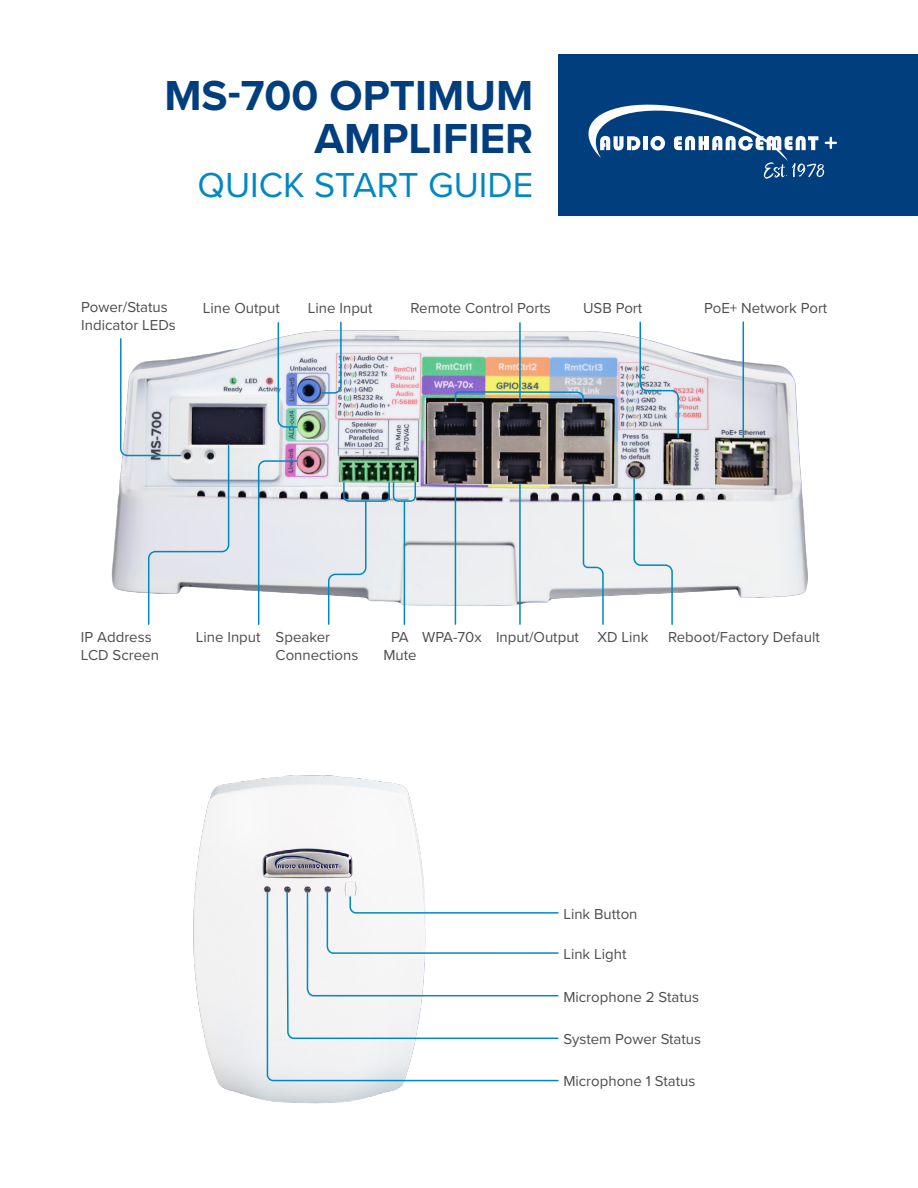
<style>
.page{position:relative;width:918px;height:1188px;background:#fff}
.page>*{position:absolute;margin:0;border:0;box-sizing:border-box;transform-origin:0 0}
.t1{font:700 43.5px/43.5px "Proxima Nova";color:#003e7e;text-align:right}
.t2{font:36px "Proxima Nova";color:#0088c2}
.t3{font:15px/18px "Proxima Nova";color:#4d4d4f}
</style>
<div class="page">
<div style="left:558px;top:54px;width:360px;height:162px;background:#003e7e"></div>
<svg style="left:588px;top:104px;width:249px;height:75px"></svg>
<img style="left:193px;top:775px;width:232px;height:329px">
<svg style="left:266px;top:891px;width:293px;height:191px"></svg>
<svg style="left:286px;top:891px;width:273px;height:149px"></svg>
<img style="left:111px;top:321px;width:697px;height:295px">
<svg style="left:454px;top:390px;width:130px;height:13px;background:#717d75"></svg>
<hr style="left:519px;top:323px;width:2px;height:78px;background:#0088c2">
<svg style="left:277px;top:321px;width:21px;height:107px;background:#b6ccdd"></svg>
<svg style="left:257px;top:460px;width:41px;height:165px"></svg>
<svg style="left:321px;top:321px;width:21px;height:73px"></svg>
<hr style="left:455px;top:484px;width:1px;height:140px;background:#0088c2">
<svg style="left:582px;top:483px;width:22px;height:142px"></svg>
<svg style="left:633px;top:477px;width:41px;height:148px"></svg>
<svg style="left:639px;top:321px;width:41px;height:118px"></svg>
<hr style="left:743px;top:322px;width:1px;height:115px;background:#0088c2">
<hr style="left:519px;top:484px;width:2px;height:140px;background:#0088c2">
<svg style="left:119px;top:337px;width:111px;height:288px"></svg>
<svg style="left:327px;top:481px;width:90px;height:144px"></svg>
<h1 class="t1" style="left:164px;top:73px;width:370px">MS-700 OPTIMUM<br>AMPLIFIER</h1>
<h2 class="t2" style="left:198px;top:158px;width:337px">QUICK START GUIDE</h2>
<p class="t3" style="left:81px;top:298px;width:96px">Power/Status<br>Indicator LEDs</p>
<p class="t3" style="left:203px;top:298px;width:79px">Line Output</p>
<p class="t3" style="left:308px;top:298px;width:66px">Line Input</p>
<p class="t3" style="left:411px;top:299px;width:142px">Remote Control Ports</p>
<p class="t3" style="left:583px;top:298px;width:61px">USB Port</p>
<p class="t3" style="left:704px;top:299px;width:125px">PoE+ Network Port</p>
<p class="t3" style="left:81px;top:628px;width:79px">IP Address<br>LCD Screen</p>
<p class="t3" style="left:196px;top:628px;width:66px">Line Input</p>
<p class="t3" style="left:276px;top:628px;width:84px">Speaker<br>Connections</p>
<p class="t3" style="left:422px;top:628px;width:228px">WPA-70x Input/Output XD Link</p>
<p class="t3" style="left:668px;top:628px;width:153px">Reboot/Factory Default</p>
<p class="t3" style="left:383px;top:628px;width:35px;text-align:center">PA<br>Mute</p>
<p class="t3" style="left:563px;top:904px;width:76px">Link Button</p>
<p class="t3" style="left:563px;top:945px;width:65px">Link Light</p>
<p class="t3" style="left:563px;top:987px;width:137px">Microphone 2 Status</p>
<p class="t3" style="left:563px;top:1029px;width:139px">System Power Status</p>
<p class="t3" style="left:563px;top:1071px;width:133px">Microphone 1 Status</p>
</div>
